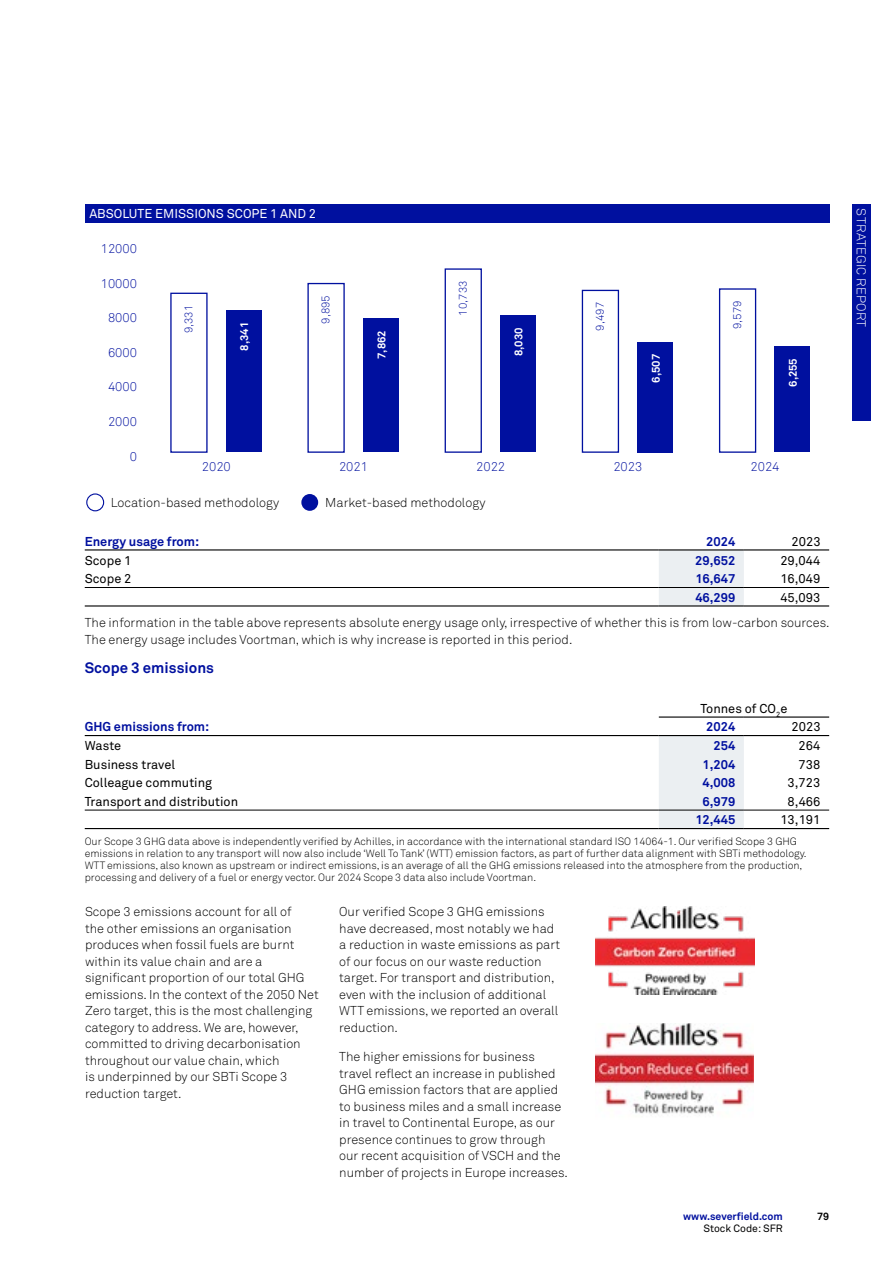
<style>
.page{position:relative;width:893px;height:1263px;background:#fff}
.page>*{position:absolute;margin:0;border:0;box-sizing:border-box;transform-origin:0 0}
.t1{font:700 15px "Akkurat Std";color:#00109f}
.t2{font:300 12.75px/16.5px "Akkurat Std";color:#000}
.t3{font:12.75px "Akkurat Std";color:#000}
.t4{font:700 12.75px "Akkurat Std";color:#00109f}
.t5{font:300 12.75px "Akkurat Std";color:#00109f}
.t6{font:12.75px "Akkurat Std";color:#fff}
.t7{font:300 12.75px "Akkurat Std";letter-spacing:.015em;color:#fff}
.t8{font:300 11.1px "Akkurat Std";color:#00109f}
.t9{font:700 11.1px "Akkurat Std";color:#fff}
.t10{font:300 10.5px/12px "Akkurat Std";color:#000}
.t11{font:700 10.5px "Akkurat Std";color:#00109f}
.t12{font:10.5px "Akkurat Std";color:#000}
.t13{font:700 10.5px "Akkurat Std";color:#000}
</style>
<div class="page">
<div style="left:853px;top:204px;width:18px;height:216px;background:#00109f"></div>
<div style="left:86px;top:493px;width:18px;height:18px;border:1px solid #00109f;border-radius:50%"></div>
<div style="left:301px;top:494px;width:17px;height:17px;background:#00109f;border-radius:50%"></div>
<div style="left:85px;top:204px;width:744px;height:19px;background:#00109f"></div>
<div style="left:226px;top:310px;width:36px;height:142px;background:#00109f"></div>
<div style="left:363px;top:319px;width:36px;height:133px;background:#00109f"></div>
<div style="left:500px;top:316px;width:36px;height:136px;background:#00109f"></div>
<div style="left:637px;top:342px;width:36px;height:110px;background:#00109f"></div>
<div style="left:774px;top:346px;width:36px;height:106px;background:#00109f"></div>
<div style="left:307px;top:283px;width:38px;height:170px;border:1px solid #00109f"></div>
<div style="left:445px;top:268px;width:37px;height:185px;border:1px solid #00109f"></div>
<div style="left:582px;top:290px;width:37px;height:163px;border:1px solid #00109f"></div>
<div style="left:719px;top:288px;width:37px;height:165px;border:1px solid #00109f"></div>
<img style="left:595px;top:906px;width:160px;height:89px">
<img style="left:595px;top:1023px;width:159px;height:91px">
<div style="left:659px;top:550px;width:85px;height:55px;background:#ebeff2"></div>
<hr style="left:659px;top:549px;width:85px;height:1px;background:#000">
<hr style="left:744px;top:549px;width:85px;height:1px;background:#000">
<hr style="left:85px;top:587px;width:574px;height:1px;background:#000">
<hr style="left:659px;top:587px;width:85px;height:1px;background:#000">
<hr style="left:744px;top:587px;width:85px;height:1px;background:#000">
<hr style="left:85px;top:605px;width:574px;height:1px;background:#000">
<hr style="left:744px;top:605px;width:85px;height:1px;background:#000">
<hr style="left:659px;top:605px;width:85px;height:1px;background:#000">
<hr style="left:85px;top:549px;width:574px;height:1px;background:#000">
<div style="left:659px;top:736px;width:85px;height:92px;background:#ebeff2"></div>
<hr style="left:659px;top:716px;width:85px;height:2px;background:#000">
<hr style="left:744px;top:716px;width:85px;height:2px;background:#000">
<hr style="left:659px;top:735px;width:85px;height:1px;background:#000">
<hr style="left:85px;top:810px;width:574px;height:1px;background:#000">
<hr style="left:744px;top:735px;width:85px;height:1px;background:#000">
<hr style="left:659px;top:810px;width:85px;height:1px;background:#000">
<hr style="left:744px;top:810px;width:85px;height:1px;background:#000">
<hr style="left:85px;top:828px;width:574px;height:1px;background:#000">
<hr style="left:744px;top:828px;width:85px;height:1px;background:#000">
<hr style="left:659px;top:828px;width:85px;height:1px;background:#000">
<hr style="left:85px;top:735px;width:574px;height:1px;background:#000">
<p class="t6" style="left:89px;top:206px;width:228px">ABSOLUTE EMISSIONS SCOPE 1 AND 2</p>
<p class="t5" style="left:101px;top:241px;width:38px">12000</p>
<p class="t5" style="left:101px;top:276px;width:38px">10000</p>
<p class="t5" style="left:108px;top:310px;width:30px">8000</p>
<p class="t5" style="left:108px;top:345px;width:30px">6000</p>
<p class="t5" style="left:108px;top:379px;width:30px">4000</p>
<p class="t5" style="left:108px;top:414px;width:30px">2000</p>
<p class="t5" style="left:130px;top:449px;width:9px">0</p>
<p class="t8" style="left:456px;top:316px;width:36px;rotate:-90deg">10,733</p>
<p class="t8" style="left:182px;top:333px;width:30px;rotate:-90deg">9,331</p>
<p class="t8" style="left:319px;top:324px;width:30px;rotate:-90deg">9,895</p>
<p class="t9" style="left:237px;top:351px;width:30px;rotate:-90deg">8,341</p>
<p class="t9" style="left:375px;top:359px;width:30px;rotate:-90deg">7,862</p>
<p class="t9" style="left:512px;top:356px;width:30px;rotate:-90deg">8,030</p>
<p class="t8" style="left:593px;top:331px;width:30px;rotate:-90deg">9,497</p>
<p class="t8" style="left:731px;top:329px;width:30px;rotate:-90deg">9,579</p>
<p class="t9" style="left:649px;top:382px;width:30px;rotate:-90deg">6,507</p>
<p class="t9" style="left:786px;top:387px;width:30px;rotate:-90deg">6,255</p>
<p class="t5" style="left:202px;top:459px;width:30px">2020</p>
<p class="t5" style="left:339px;top:459px;width:30px">2021</p>
<p class="t5" style="left:476px;top:459px;width:30px">2022</p>
<p class="t5" style="left:613px;top:459px;width:30px">2023</p>
<p class="t5" style="left:750px;top:459px;width:30px">2024</p>
<p class="t2" style="left:111px;top:494px;width:170px">Location-based methodology</p>
<p class="t2" style="left:325px;top:494px;width:162px">Market-based methodology</p>
<p class="t4" style="left:85px;top:533px;width:116px">Energy usage from:</p>
<p class="t4" style="left:706px;top:533px;width:31px">2024</p>
<p class="t3" style="left:792px;top:534px;width:31px">2023</p>
<p class="t3" style="left:85px;top:553px;width:48px">Scope 1</p>
<p class="t4" style="left:695px;top:552px;width:42px">29,652</p>
<p class="t3" style="left:780px;top:553px;width:42px">29,044</p>
<p class="t3" style="left:85px;top:571px;width:48px">Scope 2</p>
<p class="t4" style="left:695px;top:571px;width:42px">16,647</p>
<p class="t3" style="left:780px;top:571px;width:42px">16,049</p>
<p class="t4" style="left:695px;top:589px;width:42px">46,299</p>
<p class="t3" style="left:780px;top:590px;width:42px">45,093</p>
<p class="t2" style="left:85px;top:615px;width:746px">The information in the table above represents absolute energy usage only, irrespective of whether this is from low-carbon sources.<br>The energy usage includes Voortman, which is why increase is reported in this period.</p>
<p class="t1" style="left:85px;top:658px;width:131px">Scope 3 emissions</p>
<p class="t3" style="left:700px;top:701px;width:88px">Tonnes of CO<sub>2</sub>e</p>
<p class="t4" style="left:85px;top:719px;width:126px">GHG emissions from:</p>
<p class="t4" style="left:706px;top:719px;width:31px">2024</p>
<p class="t3" style="left:792px;top:719px;width:31px">2023</p>
<p class="t3" style="left:85px;top:738px;width:38px">Waste</p>
<p class="t4" style="left:714px;top:738px;width:23px">254</p>
<p class="t3" style="left:799px;top:738px;width:23px">264</p>
<p class="t3" style="left:85px;top:757px;width:92px">Business travel</p>
<p class="t4" style="left:703px;top:756px;width:34px">1,204</p>
<p class="t3" style="left:799px;top:757px;width:23px">738</p>
<p class="t3" style="left:85px;top:775px;width:129px">Colleague commuting</p>
<p class="t4" style="left:703px;top:775px;width:34px">4,008</p>
<p class="t3" style="left:788px;top:775px;width:34px">3,723</p>
<p class="t3" style="left:85px;top:794px;width:155px">Transport and distribution</p>
<p class="t4" style="left:703px;top:793px;width:34px">6,979</p>
<p class="t3" style="left:788px;top:794px;width:34px">8,466</p>
<p class="t4" style="left:695px;top:812px;width:42px">12,445</p>
<p class="t3" style="left:780px;top:812px;width:42px">13,191</p>
<p class="t10" style="left:85px;top:836px;width:723px">Our Scope 3 GHG data above is independently verified by Achilles, in accordance with the international standard ISO 14064-1. Our verified Scope 3 GHG emissions in relation to any transport will now also include ‘Well To Tank’ (WTT) emission factors, as part of further data alignment with SBTi methodology.<br>WTT emissions, also known as upstream or indirect emissions, is an average of all the GHG emissions released into the atmosphere from the production, processing and delivery of a fuel or energy vector. Our 2024 Scope 3 data also include Voortman.</p>
<p class="t2" style="left:85px;top:904px;width:235px">Scope 3 emissions account for all of<br>the other emissions an organisation produces when fossil fuels are burnt within its value chain and are a significant proportion of our total GHG emissions. In the context of the 2050 Net Zero target, this is the most challenging category to address. We are, however, committed to driving decarbonisation throughout our value chain, which<br>is underpinned by our SBTi Scope 3 reduction target.</p>
<p class="t2" style="left:339px;top:904px;width:222px">Our verified Scope 3 GHG emissions have decreased, most notably we had a reduction in waste emissions as part of our focus on our waste reduction target. For transport and distribution, even with the inclusion of additional WTT emissions, we reported an overall reduction.</p>
<p class="t2" style="left:339px;top:1048px;width:230px">The higher emissions for business travel reflect an increase in published GHG emission factors that are applied to business miles and a small increase in travel to Continental Europe, as our presence continues to grow through our recent acquisition of VSCH and the number of projects in Europe increases.</p>
<p class="t11" style="left:683px;top:1210px;width:101px">www.severfield.com</p>
<p class="t13" style="left:817px;top:1210px;width:13px">79</p>
<p class="t12" style="left:703px;top:1222px;width:81px">Stock Code: SFR</p>
<p class="t7" style="left:869px;top:208px;width:120px;rotate:90deg">STRATEGIC REPORT</p>
</div>
